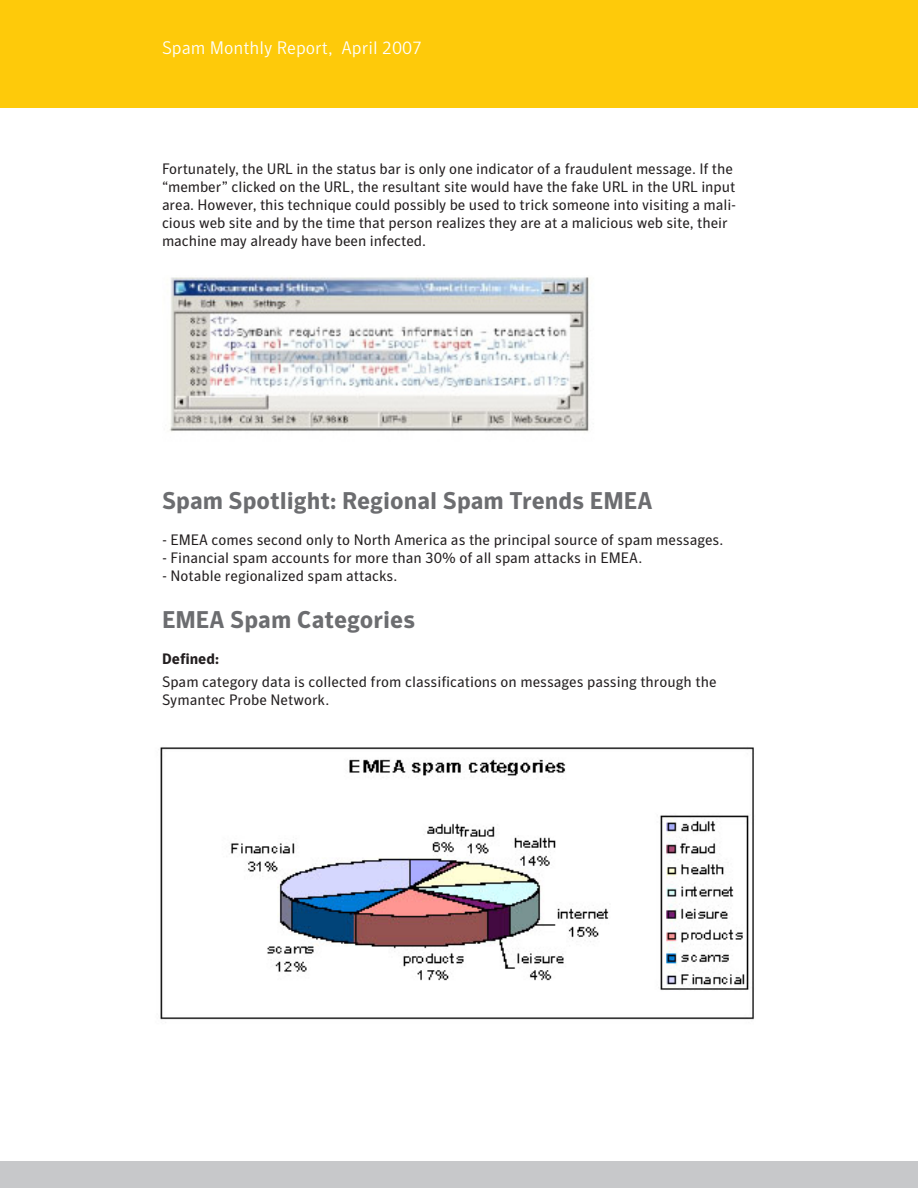
<style>
.page{position:relative;width:918px;height:1188px;background:#fff}
.page>*{position:absolute;margin:0;border:0;box-sizing:border-box;transform-origin:0 0}
.t1{font:700 24px "Symantec Sans";color:#6c6d70}
.t2{font:300 18px "Symantec Sans";color:#fff}
.t3{font:15px/18px "Symantec Sans";letter-spacing:-.005em;color:#231f20}
.t4{font:700 15px "Symantec Sans";color:#231f20}
</style>
<div class="page">
<div style="left:0;top:0;width:918px;height:108px;background:#feca0a"></div>
<div style="left:0;top:1161px;width:918px;height:27px;background:#c7c8ca"></div>
<img style="left:169px;top:277px;width:420px;height:155px">
<img style="left:160px;top:747px;width:594px;height:276px">
<p class="t2" style="left:162px;top:38px;width:262px">Spam Monthly Report, April 2007</p>
<p class="t3" style="left:162px;top:160px;width:576px">Fortunately, the URL in the status bar is only one indicator of a fraudulent message. If the “member” clicked on the URL, the resultant site would have the fake URL in the URL input area. However, this technique could possibly be used to trick someone into visiting a mali&shy;cious web site and by the time that person realizes they are at a malicious web site, their machine may already have been infected.</p>
<p class="t1" style="left:162px;top:488px;width:492px">Spam Spotlight: Regional Spam Trends EMEA</p>
<p class="t3" style="left:162px;top:531px;width:563px">- EMEA comes second only to North America as the principal source of spam messages.</p>
<p class="t3" style="left:162px;top:549px;width:482px">- Financial spam accounts for more than 30% of all spam attacks in EMEA.</p>
<p class="t3" style="left:162px;top:567px;width:237px">- Notable regionalized spam attacks.</p>
<p class="t1" style="left:162px;top:606px;width:255px">EMEA Spam Categories</p>
<p class="t4" style="left:162px;top:650px;width:59px">Defined:</p>
<p class="t3" style="left:162px;top:673px;width:556px">Spam category data is collected from classifications on messages passing through the<br>Symantec Probe Network.</p>
</div>
